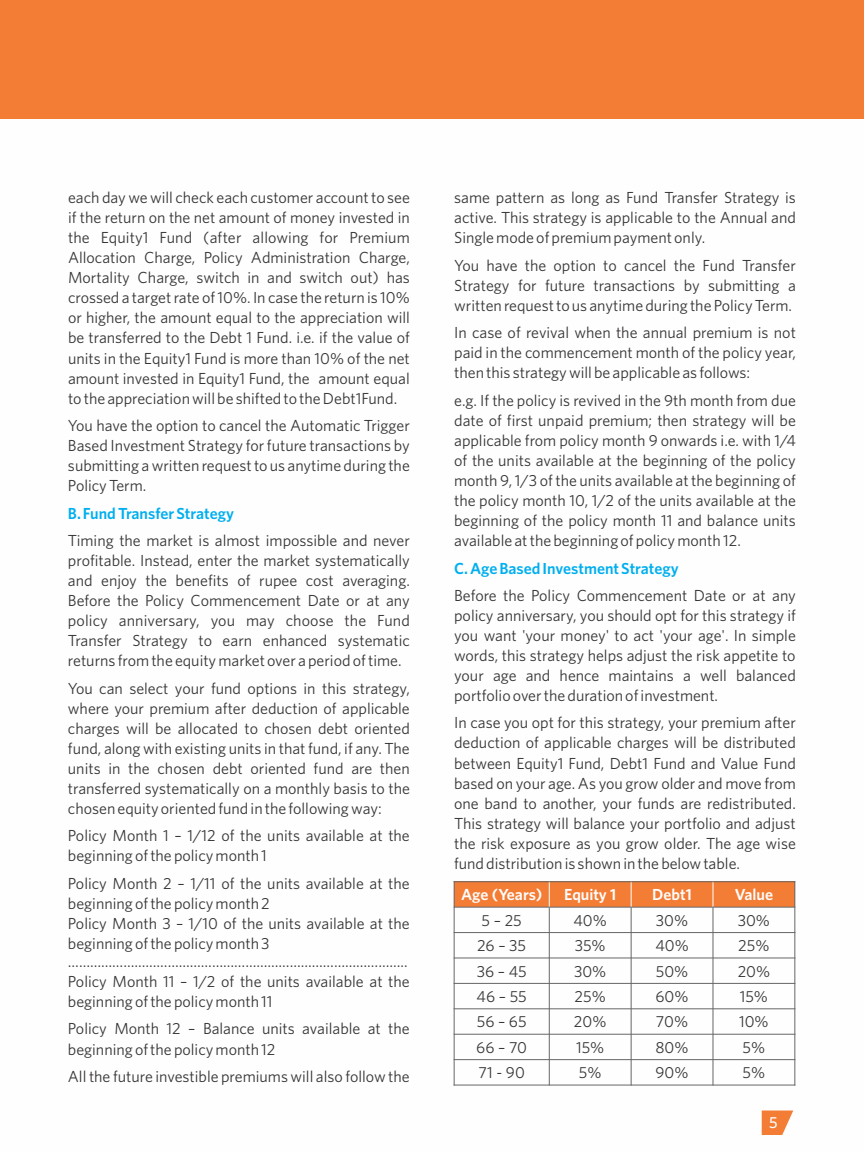
<style>
.page{position:relative;width:864px;height:1152px;background:#fff}
.page>*{position:absolute;margin:0;border:0;box-sizing:border-box;transform-origin:0 0}
.t1{font:16px/20px "Whitney";color:#373435;text-align:justify}
.t2{font:600 16px "Whitney";color:#00afef}
.t3{font:600 16px "Whitney";color:#fefefe}
.t4{font:500 16px "Whitney";color:#fefefe}
</style>
<div class="page">
<div style="left:0;top:0;width:864px;height:119px;background:#f47d35"></div>
<div style="left:454px;top:882px;width:95px;height:25px;background:#f47d35"></div>
<div style="left:549px;top:882px;width:82px;height:25px;background:#f47d35"></div>
<div style="left:631px;top:882px;width:82px;height:25px;background:#f47d35"></div>
<div style="left:713px;top:882px;width:82px;height:25px;background:#f47d35"></div>
<hr style="left:454px;top:881px;width:1px;height:205px;background:#666">
<hr style="left:549px;top:907px;width:1px;height:179px;background:#666">
<svg style="left:549px;top:882px;width:1px;height:25px"></svg>
<hr style="left:631px;top:907px;width:1px;height:179px;background:#666">
<svg style="left:631px;top:882px;width:1px;height:25px"></svg>
<hr style="left:712px;top:907px;width:1px;height:179px;background:#666">
<svg style="left:712px;top:882px;width:1px;height:25px"></svg>
<hr style="left:794px;top:881px;width:1px;height:205px;background:#666">
<hr style="left:454px;top:1085px;width:341px;height:1px;background:#666">
<hr style="left:454px;top:1059px;width:341px;height:1px;background:#666">
<hr style="left:454px;top:1034px;width:341px;height:1px;background:#666">
<hr style="left:454px;top:1008px;width:341px;height:1px;background:#666">
<hr style="left:454px;top:983px;width:341px;height:1px;background:#666">
<hr style="left:454px;top:957px;width:341px;height:1px;background:#666">
<hr style="left:454px;top:932px;width:341px;height:1px;background:#666">
<hr style="left:454px;top:907px;width:341px;height:1px;background:#666">
<hr style="left:454px;top:881px;width:341px;height:1px;background:#666">
<svg style="left:762px;top:1111px;width:31px;height:24px"></svg>
<p class="t1" style="left:68px;top:189px;width:343px">each day we will check each customer account to see if the return on the net amount of money invested in the Equity1 Fund (after allowing for Premium Allocation Charge, Policy Administration Charge, Mortality Charge, switch in and switch out) has crossed a target rate of 10%. In case the return is 10% or higher, the amount equal to the appreciation will be transferred to the Debt 1 Fund. i.e. if the value of units in the Equity1 Fund is more than 10% of the net amount invested in Equity1 Fund, the amount equal to the appreciation will be shifted to the Debt1Fund.</p>
<p class="t1" style="left:68px;top:417px;width:343px">You have the option to cancel the Automatic Trigger Based Investment Strategy for future transactions by submitting a written request to us anytime during the Policy Term.</p>
<p class="t2" style="left:68px;top:507px;width:168px">B. Fund Transfer Strategy</p>
<p class="t1" style="left:68px;top:532px;width:343px">Timing the market is almost impossible and never profitable. Instead, enter the market systematically and enjoy the benefits of rupee cost averaging.<br>Before the Policy Commencement Date or at any policy anniversary, you may choose the Fund Transfer Strategy to earn enhanced systematic returns from the equity market over a period of time.</p>
<p class="t1" style="left:68px;top:679px;width:344px">You can select your fund options in this strategy, where your premium after deduction of applicable charges will be allocated to chosen debt oriented fund, along with existing units in that fund, if any. The units in the chosen debt oriented fund are then transferred systematically on a monthly basis to the chosen equity oriented fund in the following way:</p>
<p class="t1" style="left:68px;top:827px;width:343px">Policy Month 1 – 1/12 of the units available at the beginning of the policy month 1</p>
<p class="t1" style="left:68px;top:874px;width:343px;text-align:left">Policy Month 2 – 1/11 of the units available at the beginning of the policy month 2<br>Policy Month 3 – 1/10 of the units available at the beginning of the policy month 3</p>
<p class="t1" style="left:68px;top:953px;width:343px;text-align:left">………………………………………………………………………………..<br>Policy Month 11 – 1/2 of the units available at the beginning of the policy month 11</p>
<p class="t1" style="left:68px;top:1020px;width:343px">Policy Month 12 – Balance units available at the beginning of the policy month 12</p>
<p class="t1" style="left:68px;top:1068px;width:343px">All the future investible premiums will also follow the</p>
<p class="t1" style="left:454px;top:189px;width:343px">same pattern as long as Fund Transfer Strategy is active. This strategy is applicable to the Annual and Single mode of premium payment only.</p>
<p class="t1" style="left:454px;top:256px;width:343px">You have the option to cancel the Fund Transfer Strategy for future transactions by submitting a written request to us anytime during the Policy Term.</p>
<p class="t1" style="left:454px;top:324px;width:343px">In case of revival when the annual premium is not paid in the commencement month of the policy year, then this strategy will be applicable as follows:</p>
<p class="t1" style="left:454px;top:391px;width:343px">e.g. If the policy is revived in the 9th month from due date of first unpaid premium; then strategy will be applicable from policy month 9 onwards i.e. with 1/4 of the units available at the beginning of the policy month 9, 1/3 of the units available at the beginning of the policy month 10, 1/2 of the units available at the beginning of the policy month 11 and balance units available at the beginning of policy month 12.</p>
<p class="t2" style="left:454px;top:562px;width:226px">C. Age Based Investment Strategy</p>
<p class="t1" style="left:454px;top:587px;width:343px">Before the Policy Commencement Date or at any policy anniversary, you should opt for this strategy if you want 'your money' to act 'your age'. In simple words, this strategy helps adjust the risk appetite to your age and hence maintains a well balanced portfolio over the duration of investment.</p>
<p class="t1" style="left:454px;top:714px;width:343px">In case you opt for this strategy, your premium after deduction of applicable charges will be distributed between Equity1 Fund, Debt1 Fund and Value Fund based on your age. As you grow older and move from one band to another, your funds are redistributed.<br>This strategy will balance your portfolio and adjust the risk exposure as you grow older. The age wise fund distribution is shown in the below table.</p>
<p class="t3" style="left:461px;top:889px;width:83px">Age (Years)</p>
<p class="t3" style="left:564px;top:889px;width:54px">Equity 1</p>
<p class="t3" style="left:652px;top:889px;width:41px">Debt1</p>
<p class="t3" style="left:735px;top:889px;width:40px">Value</p>
<p class="t1" style="left:482px;top:911px;width:42px">5 – 25</p>
<p class="t1" style="left:574px;top:911px;width:35px">40%</p>
<p class="t1" style="left:656px;top:911px;width:34px">30%</p>
<p class="t1" style="left:738px;top:911px;width:34px">30%</p>
<p class="t1" style="left:477px;top:937px;width:50px">26 – 35</p>
<p class="t1" style="left:575px;top:937px;width:32px">35%</p>
<p class="t1" style="left:655px;top:937px;width:35px">40%</p>
<p class="t1" style="left:738px;top:937px;width:33px">25%</p>
<p class="t1" style="left:477px;top:962px;width:52px">36 – 45</p>
<p class="t1" style="left:574px;top:962px;width:34px">30%</p>
<p class="t1" style="left:656px;top:962px;width:34px">50%</p>
<p class="t1" style="left:738px;top:962px;width:34px">20%</p>
<p class="t1" style="left:477px;top:988px;width:52px">46 – 55</p>
<p class="t1" style="left:575px;top:988px;width:33px">25%</p>
<p class="t1" style="left:656px;top:988px;width:35px">60%</p>
<p class="t1" style="left:740px;top:988px;width:30px">15%</p>
<p class="t1" style="left:477px;top:1013px;width:51px">56 – 65</p>
<p class="t1" style="left:574px;top:1013px;width:34px">20%</p>
<p class="t1" style="left:656px;top:1013px;width:34px">70%</p>
<p class="t1" style="left:739px;top:1013px;width:31px">10%</p>
<p class="t1" style="left:476px;top:1039px;width:52px">66 – 70</p>
<p class="t1" style="left:576px;top:1039px;width:30px">15%</p>
<p class="t1" style="left:656px;top:1039px;width:35px">80%</p>
<p class="t1" style="left:743px;top:1039px;width:24px">5%</p>
<p class="t1" style="left:479px;top:1064px;width:48px">71 - 90</p>
<p class="t1" style="left:579px;top:1064px;width:24px">5%</p>
<p class="t1" style="left:656px;top:1064px;width:35px">90%</p>
<p class="t1" style="left:743px;top:1064px;width:24px">5%</p>
<p class="t4" style="left:769px;top:1117px;width:10px">5</p>
</div>
